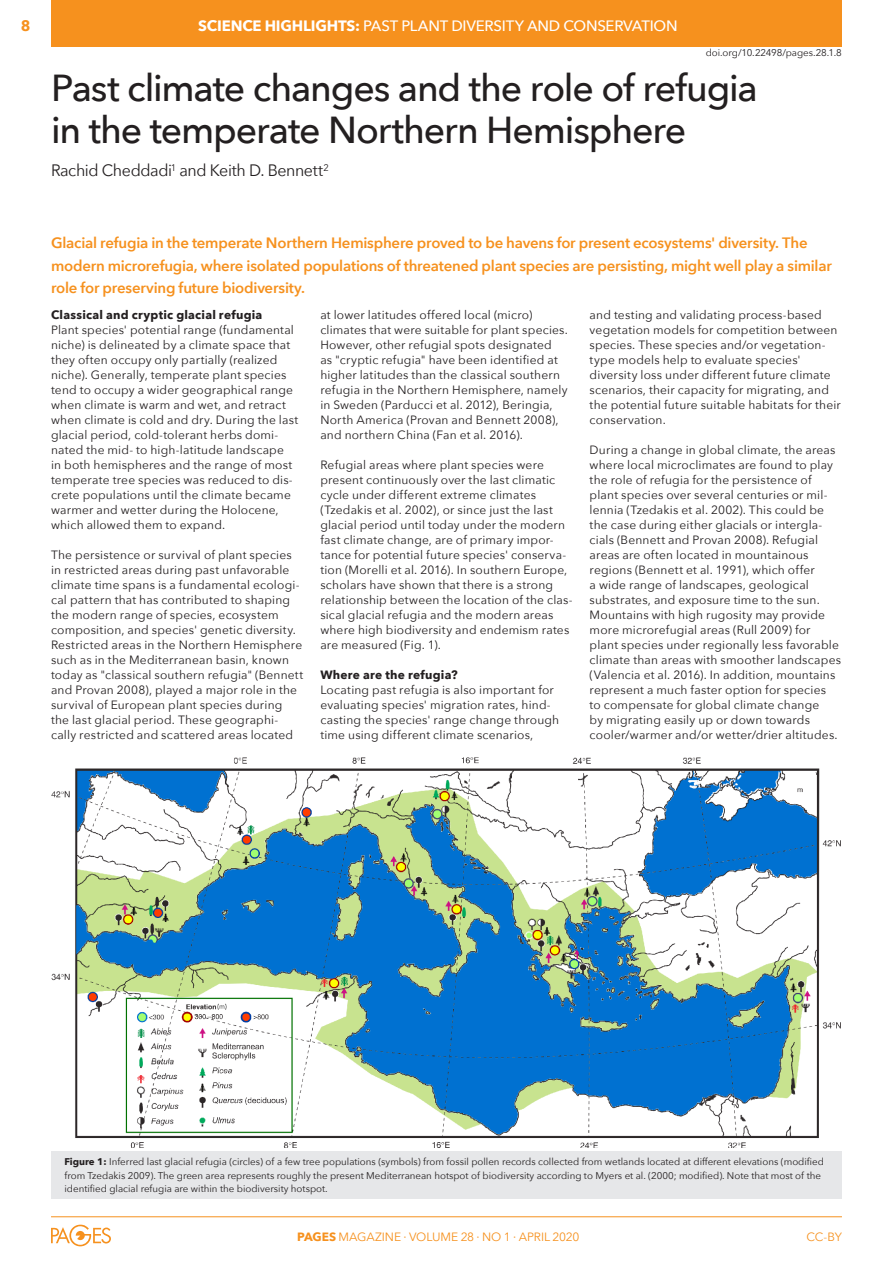
<style>
.page{position:relative;width:893px;height:1263px;background:#fff}
.page>*{position:absolute;margin:0;border:0;box-sizing:border-box;transform-origin:0 0}
.ARTICLE-Title{font:500 37.5px/42px "Avenir Next";letter-spacing:-.03em;color:#231f20}
.ARTICLE-Authors{font:16.5px "Avenir Next";letter-spacing:-.025em;color:#231f20}
.ARTICLE-Abstract{font:600 15px/22.5px "Avenir Next";letter-spacing:-.015em;color:#f6911e}
.t1{font:500 15px "Avenir Next";letter-spacing:-.015em;color:#fff}
.t2{font:700 15px "Avenir Next";color:#f6911e}
._3col-text{font:12px/15px "Avenir Next";letter-spacing:.015em;color:#231f20}
._3col-subtitles{font:700 12px "Avenir Next";letter-spacing:.02em;color:#231f20}
.t3{font:12px "Avenir Next";letter-spacing:-.01em;color:#f6911e}
.ARTICLE-Figure_Capti{font:9.75px/13.5px "Avenir Next";color:#231f20}
.DOI{font:9.75px "Avenir Next";letter-spacing:-.005em;color:#231f20}
.s1{font-weight:700}
</style>
<div class="page">
<hr style="left:51px;top:1216px;width:791px;height:1px;background:#f6911e">
<svg style="left:51px;top:1225px;width:60px;height:21px"></svg>
<div style="left:51px;top:0;width:791px;height:46px;background:#f6911e"></div>
<div style="left:52px;top:1151px;width:790px;height:48px;background:#e6e7e9"></div>
<img style="left:52px;top:757px;width:789px;height:390px">
<p class="t2" style="left:21px;top:13px;width:11px">8</p>
<p class="t1" style="left:198px;top:13px;width:481px"><span class="s1">SCIENCE HIGHLIGHTS:</span> Past Plant Diversity and Conservation</p>
<p class="DOI" style="left:706px;top:45px;width:138px">doi.org/10.22498/pages.28.1.8</p>
<p class="ARTICLE-Title" style="left:51px;top:66px;width:708px">Past climate changes and the role of refugia in the temperate Northern Hemisphere</p>
<p class="ARTICLE-Authors" style="left:51px;top:157px;width:279px">Rachid Cheddadi<sup>1</sup> and Keith D. Bennett<sup>2</sup></p>
<p class="ARTICLE-Abstract" style="left:51px;top:231px;width:782px">Glacial refugia in the temperate Northern Hemisphere proved to be havens for present ecosystems' diversity. The modern microrefugia, where isolated populations of threatened plant species are persisting, might well play a similar role for preserving future biodiversity.</p>
<p class="_3col-subtitles" style="left:51px;top:304px;width:213px">Classical and cryptic glacial refugia</p>
<p class="_3col-text" style="left:51px;top:322px;width:249px">Plant species' potential range (fundamental niche) is delineated by a climate space that they often occupy only partially (realized niche). Generally, temperate plant species tend to occupy a wider geographical range when climate is warm and wet, and retract when climate is cold and dry. During the last glacial period, cold-tolerant herbs domi&shy;nated the mid- to high-latitude landscape<br>in both hemispheres and the range of most temperate tree species was reduced to dis&shy;crete populations until the climate became warmer and wetter during the Holocene, which allowed them to expand.</p>
<p class="_3col-text" style="left:51px;top:547px;width:254px">The persistence or survival of plant species in restricted areas during past unfavorable climate time spans is a fundamental ecologi&shy;cal pattern that has contributed to shaping the modern range of species, ecosystem composition, and species' genetic diversity.<br>Restricted areas in the Northern Hemisphere such as in the Mediterranean basin, known today as "classical southern refugia" (Bennett and Provan 2008), played a major role in the survival of European plant species during the last glacial period. These geographi&shy;cally restricted and scattered areas located</p>
<p class="_3col-text" style="left:320px;top:307px;width:249px">at lower latitudes offered local (micro) climates that were suitable for plant species.<br>However, other refugial spots designated<br>as "cryptic refugia" have been identified at higher latitudes than the classical southern refugia in the Northern Hemisphere, namely in Sweden (Parducci et al. 2012), Beringia, North America (Provan and Bennett 2008), and northern China (Fan et al. 2016).</p>
<p class="_3col-text" style="left:320px;top:457px;width:254px">Refugial areas where plant species were present continuously over the last climatic cycle under different extreme climates (Tzedakis et al. 2002), or since just the last glacial period until today under the modern fast climate change, are of primary impor&shy;tance for potential future species' conserva&shy;tion (Morelli et al. 2016). In southern Europe, scholars have shown that there is a strong relationship between the location of the clas&shy;sical glacial refugia and the modern areas where high biodiversity and endemism rates are measured (Fig. 1).</p>
<p class="_3col-subtitles" style="left:320px;top:664px;width:139px">Where are the refugia?</p>
<p class="_3col-text" style="left:320px;top:682px;width:240px">Locating past refugia is also important for evaluating species' migration rates, hind&shy;casting the species' range change through time using different climate scenarios,</p>
<p class="_3col-text" style="left:590px;top:307px;width:253px">and testing and validating process-based vegetation models for competition between species. These species and/or vegetation&shy;type models help to evaluate species' diversity loss under different future climate scenarios, their capacity for migrating, and the potential future suitable habitats for their conservation.</p>
<p class="_3col-text" style="left:590px;top:442px;width:253px">During a change in global climate, the areas where local microclimates are found to play the role of refugia for the persistence of plant species over several centuries or mil&shy;lennia (Tzedakis et al. 2002). This could be the case during either glacials or intergla&shy;cials (Bennett and Provan 2008). Refugial areas are often located in mountainous regions (Bennett et al. 1991), which offer<br>a wide range of landscapes, geological substrates, and exposure time to the sun.<br>Mountains with high rugosity may provide more microrefugial areas (Rull 2009) for plant species under regionally less favorable climate than areas with smoother landscapes (Valencia et al. 2016). In addition, mountains represent a much faster option for species<br>to compensate for global climate change<br>by migrating easily up or down towards cooler/warmer and/or wetter/drier altitudes.</p>
<p class="ARTICLE-Figure_Capti" style="left:65px;top:1155px;width:761px"><span class="s1">Figure 1:</span> Inferred last glacial refugia (circles) of a few tree populations (symbols) from fossil pollen records collected from wetlands located at different elevations (modified from Tzedakis 2009). The green area represents roughly the present Mediterranean hotspot of biodiversity according to Myers et al. (2000; modified). Note that most of the identified glacial refugia are within the biodiversity hotspot.</p>
<p class="t3" style="left:297px;top:1227px;width:284px"><span class="s1">PAGES</span> MAGAZINE ∙ VOLUME 28 ∙ NO 1 ∙ April 2020</p>
<p class="t3" style="left:807px;top:1227px;width:37px">CC-BY</p>
</div>
